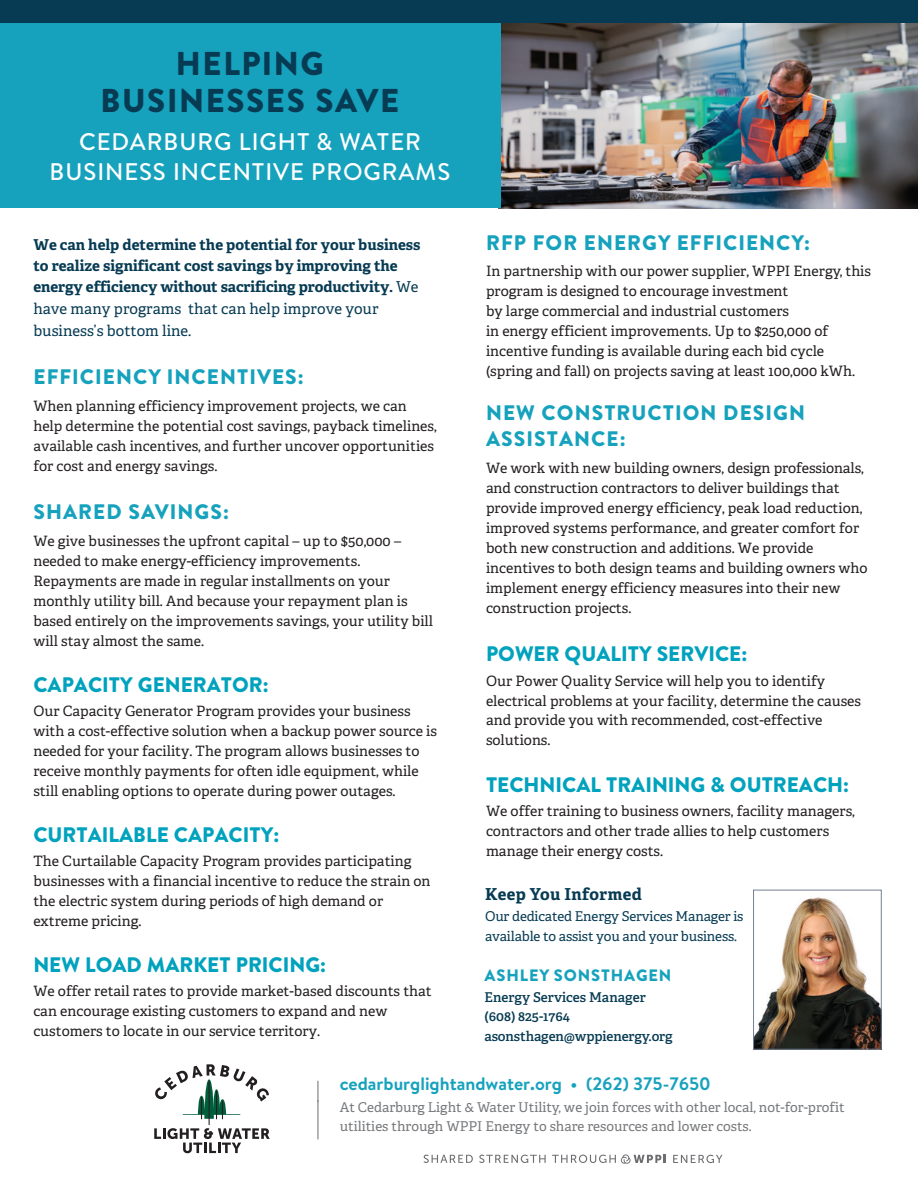
<style>
.page{position:relative;width:918px;height:1188px;background:#fff}
.page>*{position:absolute;margin:0;border:0;box-sizing:border-box;transform-origin:0 0}
.t1{font:900 33px/37.5px "Brandon Text";letter-spacing:.045em;color:#073b53;text-align:center}
.t2{font:500 24px/30px "Brandon Text";letter-spacing:.04em;color:#fff;text-align:center}
.t3{font:900 21px "Brandon Text";color:#00a2bd}
.t4{font:900 21px/25.2px "Brandon Text";letter-spacing:.05em;color:#16a2bd}
.t5{font:700 18px "Brandon Text";color:#16a2bd}
.t6{font:900 16.5px "Brandon Text";letter-spacing:.05em;color:#16a2bd}
.t7{font:700 16.5px "Adelle";letter-spacing:.02em;color:#073b53}
.t8{font:700 15px/21.6px "Adelle";color:#073b53}
.t9{font:14.25px/20px "Adelle";color:#231f20}
.t10{font:13.5px/19.5px "Adelle";color:#76787b}
.t11{font:13.5px/20px "Adelle";letter-spacing:-.01em;color:#073b53}
.t12{font:600 13.5px/19.5px "Adelle";color:#073b53}
.s1{font-weight:400}
</style>
<div class="page">
<img style="left:500px;top:22px;width:418px;height:186px">
<div style="left:0;top:22px;width:500px;height:186px;background:#16a2bd"></div>
<div style="left:0;top:0;width:918px;height:22px;background:#073b53"></div>
<svg style="left:424px;top:1155px;width:49px;height:8px"></svg>
<svg style="left:479px;top:1155px;width:67px;height:8px"></svg>
<svg style="left:673px;top:1155px;width:49px;height:8px"></svg>
<svg style="left:552px;top:1154px;width:114px;height:10px"></svg>
<svg style="left:318px;top:1081px;width:1px;height:20px"></svg>
<hr style="left:318px;top:1101px;width:1px;height:38px;background:#6c6d70">
<svg style="left:154px;top:1128px;width:116px;height:25px"></svg>
<svg style="left:155px;top:1064px;width:114px;height:55px"></svg>
<hr style="left:209px;top:1081px;width:1px;height:44px;background:#231f20">
<img style="left:755px;top:897px;width:124px;height:150px">
<div style="left:753px;top:890px;width:128px;height:159px;border:1px solid #748093"></div>
<h1 class="t1" style="left:101px;top:44px;width:300px">HELPING<br>BUSINESSES SAVE</h1>
<h2 class="t2" style="left:50px;top:126px;width:402px">CEDARBURG LIGHT &amp; WATER<br>BUSINESS INCENTIVE PROGRAMS</h2>
<p class="t8" style="left:33px;top:234px;width:389px">We can help determine the potential for your business to realize significant cost savings by improving the energy efficiency without sacrificing productivity. <span class="s1">We have many programs that can help improve your business’s bottom line.</span></p>
<h3 class="t4" style="left:34px;top:364px;width:272px">EFFICIENCY INCENTIVES:</h3>
<p class="t9" style="left:33px;top:396px;width:405px">When planning efficiency improvement projects, we can help determine the potential cost savings, payback timelines, available cash incentives, and further uncover opportunities for cost and energy savings.</p>
<h3 class="t4" style="left:34px;top:499px;width:197px">SHARED SAVINGS:</h3>
<p class="t9" style="left:33px;top:531px;width:401px">We give businesses the upfront capital – up to $50,000 – needed to make energy-efficiency improvements.<br>Repayments are made in regular installments on your monthly utility bill. And because your repayment plan is based entirely on the improvements savings, your utility bill will stay almost the same.</p>
<h3 class="t3" style="left:33px;top:670px;width:237px">CAPACITY GENERATOR:</h3>
<p class="t9" style="left:33px;top:701px;width:405px">Our Capacity Generator Program provides your business with a cost-effective solution when a backup power source is needed for your facility. The program allows businesses to receive monthly payments for often idle equipment, while still enabling options to operate during power outages.</p>
<h3 class="t3" style="left:33px;top:820px;width:247px">CURTAILABLE CAPACITY:</h3>
<p class="t9" style="left:33px;top:851px;width:399px">The Curtailable Capacity Program provides participating businesses with a financial incentive to reduce the strain on the electric system during periods of high demand or extreme pricing.</p>
<h3 class="t3" style="left:33px;top:950px;width:294px">NEW LOAD MARKET PRICING:</h3>
<p class="t9" style="left:33px;top:981px;width:400px">We offer retail rates to provide market-based discounts that can encourage existing customers to expand and new customers to locate in our service territory.</p>
<h3 class="t4" style="left:486px;top:229px;width:325px">RFP FOR ENERGY EFFICIENCY:</h3>
<p class="t9" style="left:486px;top:262px;width:387px">In partnership with our power supplier, WPPI Energy, this program is designed to encourage investment<br>by large commercial and industrial customers<br>in energy efficient improvements. Up to $250,000 of incentive funding is available during each bid cycle (spring and fall) on projects saving at least 100,000 kWh.</p>
<h3 class="t4" style="left:486px;top:400px;width:321px">NEW CONSTRUCTION DESIGN<br>ASSISTANCE:</h3>
<p class="t9" style="left:486px;top:459px;width:383px">We work with new building owners, design professionals, and construction contractors to deliver buildings that provide improved energy efficiency, peak load reduction, improved systems performance, and greater comfort for both new construction and additions. We provide incentives to both design teams and building owners who implement energy efficiency measures into their new construction projects.</p>
<h3 class="t3" style="left:486px;top:639px;width:263px">POWER QUALITY SERVICE:</h3>
<p class="t9" style="left:486px;top:671px;width:377px">Our Power Quality Service will help you to identify electrical problems at your facility, determine the causes and provide you with recommended, cost-effective solutions.</p>
<h3 class="t3" style="left:486px;top:770px;width:365px">TECHNICAL TRAINING &amp; OUTREACH:</h3>
<p class="t9" style="left:486px;top:801px;width:370px">We offer training to business owners, facility managers, contractors and other trade allies to help customers manage their energy costs.</p>
<p class="t7" style="left:485px;top:884px;width:158px">Keep You Informed</p>
<p class="t11" style="left:485px;top:906px;width:260px">Our dedicated Energy Services Manager is available to assist you and your business.</p>
<p class="t6" style="left:485px;top:964px;width:188px">ASHLEY SONSTHAGEN</p>
<p class="t12" style="left:485px;top:987px;width:190px">Energy Services Manager (608) 825-1764 asonsthagen@wppienergy.org</p>
<p class="t5" style="left:340px;top:1071px;width:373px">cedarburglightandwater.org • (262) 375-7650</p>
<p class="t10" style="left:340px;top:1097px;width:506px">At Cedarburg Light &amp; Water Utility, we join forces with other local, not-for-profit utilities through WPPI Energy to share resources and lower costs.</p>
</div>
